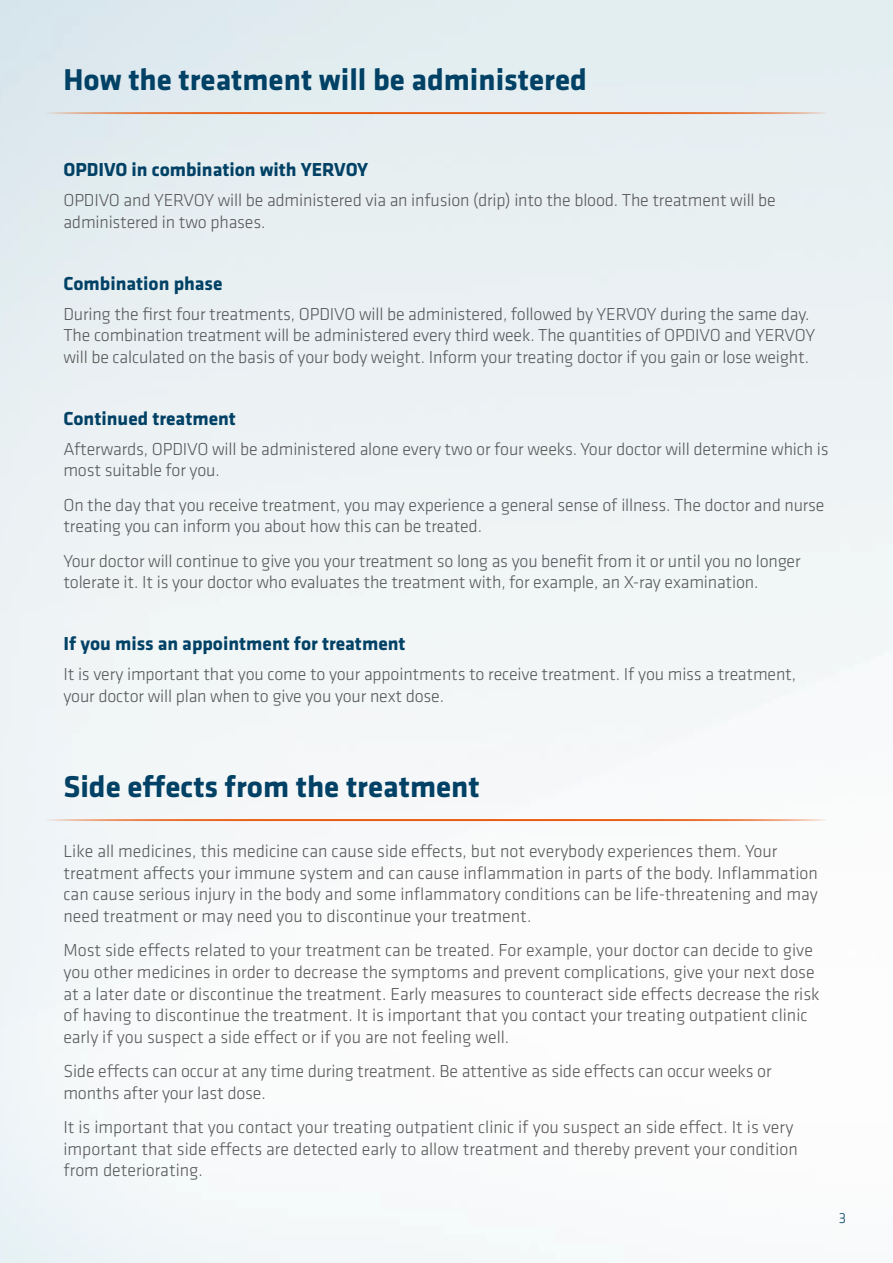
<style>
.page{position:relative;width:893px;height:1263px;background:#fff}
.page>*{position:absolute;margin:0;border:0;box-sizing:border-box;transform-origin:0 0}
.t1{font:700 31.2px "Klavika";color:#004165}
.t2{font:700 19.5px "Klavika";color:#004165}
.t3{font:300 18px/21.6px "Klavika";letter-spacing:-.01em;color:#58585a}
.t4{font:300 15px "Klavika";color:#004165}
</style>
<div class="page">
<hr style="left:42px;top:112px;width:784px;height:2px;background:#e95b10">
<hr style="left:42px;top:819px;width:784px;height:2px;background:#e95b10">
<h1 class="t1" style="left:63px;top:57px;width:525px">How the treatment will be administered</h1>
<p class="t2" style="left:63px;top:156px;width:306px">OPDIVO in combination with YERVOY</p>
<p class="t3" style="left:63px;top:189px;width:714px">OPDIVO and YERVOY will be administered via an infusion (drip) into the blood. The treatment will be administered in two phases.</p>
<p class="t2" style="left:63px;top:269px;width:161px">Combination phase</p>
<p class="t3" style="left:63px;top:303px;width:753px">During the first four treatments, OPDIVO will be administered, followed by YERVOY during the same day.<br>The combination treatment will be administered every third week. The quantities of OPDIVO and YERVOY will be calculated on the basis of your body weight. Inform your treating doctor if you gain or lose weight.</p>
<p class="t2" style="left:63px;top:404px;width:174px">Continued treatment</p>
<p class="t3" style="left:63px;top:438px;width:767px">Afterwards, OPDIVO will be administered alone every two or four weeks. Your doctor will determine which is most suitable for you.</p>
<p class="t3" style="left:63px;top:494px;width:763px">On the day that you receive treatment, you may experience a general sense of illness. The doctor and nurse treating you can inform you about how this can be treated.</p>
<p class="t3" style="left:63px;top:550px;width:739px">Your doctor will continue to give you your treatment so long as you benefit from it or until you no longer tolerate it. It is your doctor who evaluates the treatment with, for example, an X-ray examination.</p>
<p class="t2" style="left:63px;top:629px;width:344px">If you miss an appointment for treatment</p>
<p class="t3" style="left:63px;top:663px;width:734px">It is very important that you come to your appointments to receive treatment. If you miss a treatment, your doctor will plan when to give you your next dose.</p>
<h1 class="t1" style="left:63px;top:764px;width:418px">Side effects from the treatment</h1>
<p class="t3" style="left:63px;top:840px;width:756px">Like all medicines, this medicine can cause side effects, but not everybody experiences them. Your treatment affects your immune system and can cause inflammation in parts of the body. Inflammation can cause serious injury in the body and some inflammatory conditions can be life-threatening and may need treatment or may need you to discontinue your treatment.</p>
<p class="t3" style="left:63px;top:939px;width:758px">Most side effects related to your treatment can be treated. For example, your doctor can decide to give you other medicines in order to decrease the symptoms and prevent complications, give your next dose at a later date or discontinue the treatment. Early measures to counteract side effects decrease the risk of having to discontinue the treatment. It is important that you contact your treating outpatient clinic early if you suspect a side effect or if you are not feeling well.</p>
<p class="t3" style="left:63px;top:1060px;width:710px">Side effects can occur at any time during treatment. Be attentive as side effects can occur weeks or months after your last dose.</p>
<p class="t3" style="left:63px;top:1116px;width:736px">It is important that you contact your treating outpatient clinic if you suspect an side effect. It is very important that side effects are detected early to allow treatment and thereby prevent your condition from deteriorating.</p>
<p class="t4" style="left:839px;top:1209px;width:9px">3</p>
</div>
